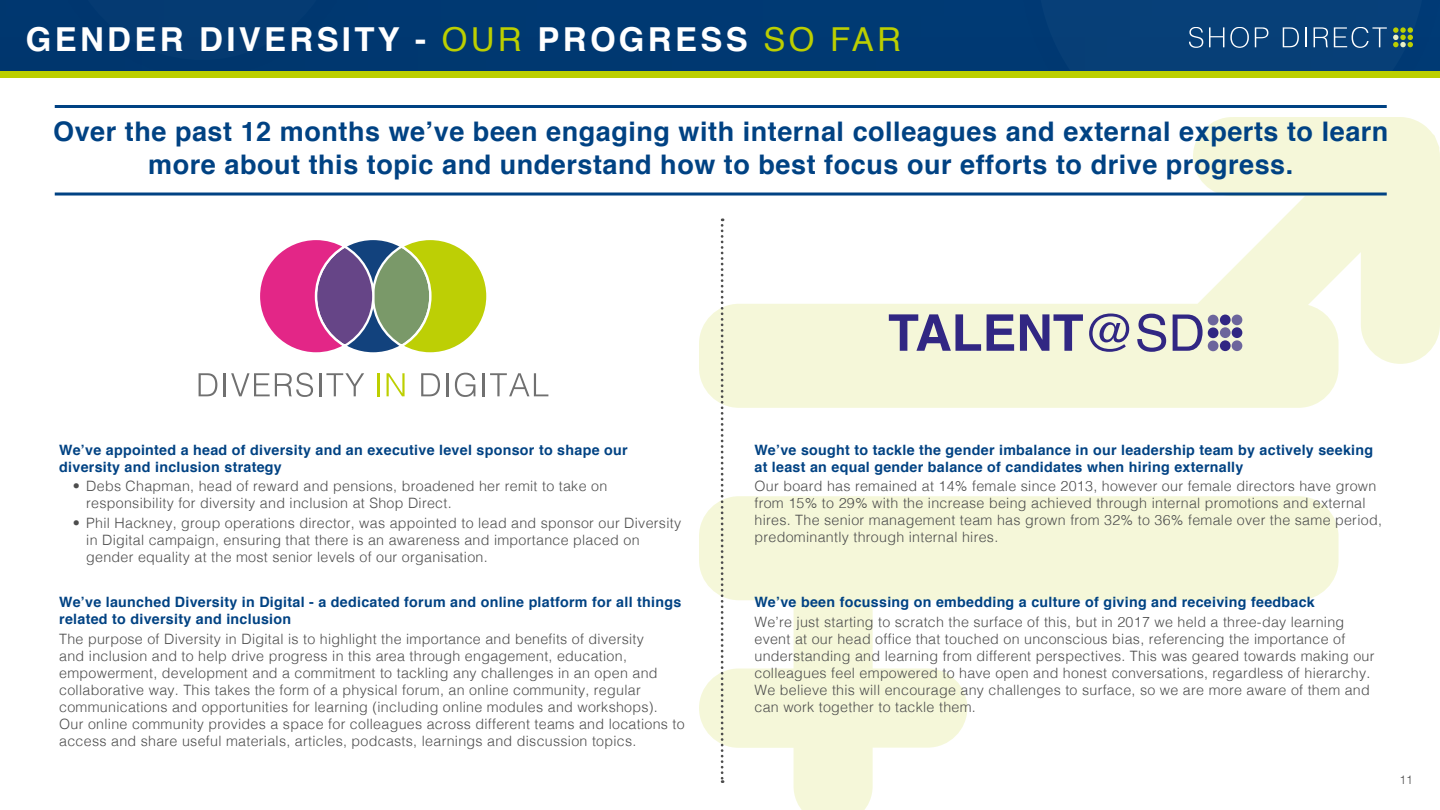
<style>
.page{position:relative;width:1440px;height:810px;background:#fff}
.page>*{position:absolute;margin:0;border:0;box-sizing:border-box;transform-origin:0 0}
.t1{font:700 50.55px "Helvetica";color:#312783}
.t2{font:700 33px "Helvetica";letter-spacing:.1em;color:#fff}
.t3{font:700 27px/32.4px "Helvetica";letter-spacing:.02em;color:#004283;text-align:center}
.t4{font:300 14.25px/17.1px "Helvetica";letter-spacing:.02em;color:#4d4d4d}
.t5{font:700 14.25px/17.1px "Helvetica";letter-spacing:.02em;color:#004283}
.t6{font:300 12px "Helvetica";color:#4d4d4d}
.s1{font-weight:400;color:#bccf00}
.s2{font-weight:400}
</style>
<div class="page">
<div style="left:0;top:0;width:1440px;height:71px;background:#003972"></div>
<svg style="left:699px;top:117px;width:741px;height:291px"></svg>
<svg style="left:699px;top:496px;width:640px;height:314px"></svg>
<svg style="left:1189px;top:27px;width:224px;height:21px"></svg>
<div style="left:0;top:71px;width:1440px;height:7px;background:#bccf00"></div>
<hr style="left:55px;top:105px;width:1332px;height:3px;background:#004283">
<hr style="left:55px;top:193px;width:1332px;height:3px;background:#004283">
<svg style="left:199px;top:373px;width:18px;height:23px"></svg>
<hr style="left:224px;top:373px;width:2px;height:23px;background:#707070">
<svg style="left:231px;top:373px;width:82px;height:24px"></svg>
<hr style="left:319px;top:373px;width:2px;height:23px;background:#707070">
<svg style="left:326px;top:373px;width:38px;height:23px"></svg>
<hr style="left:377px;top:373px;width:2px;height:23px;background:#bdcf00">
<svg style="left:387px;top:373px;width:18px;height:23px"></svg>
<svg style="left:421px;top:373px;width:19px;height:23px"></svg>
<hr style="left:446px;top:373px;width:3px;height:23px;background:#707070">
<svg style="left:455px;top:373px;width:20px;height:24px"></svg>
<hr style="left:483px;top:373px;width:2px;height:23px;background:#707070">
<svg style="left:490px;top:373px;width:58px;height:23px"></svg>
<svg style="left:260px;top:240px;width:227px;height:113px"></svg>
<svg style="left:721px;top:218px;width:2px;height:565px"></svg>
<div style="left:1208px;top:315px;width:10px;height:10px;background:#6c659c;border-radius:50%"></div>
<div style="left:1208px;top:327px;width:10px;height:11px;background:#312783;border-radius:50%"></div>
<div style="left:1208px;top:341px;width:10px;height:10px;background:#6c659c;border-radius:50%"></div>
<div style="left:1220px;top:315px;width:11px;height:10px;background:#312783;border-radius:50%"></div>
<svg style="left:1220px;top:327px;width:11px;height:11px"></svg>
<div style="left:1220px;top:340px;width:11px;height:11px;background:#312783;border-radius:50%"></div>
<svg style="left:1232px;top:315px;width:10px;height:10px"></svg>
<div style="left:1232px;top:327px;width:10px;height:11px;background:#312783;border-radius:50%"></div>
<div style="left:1232px;top:340px;width:10px;height:11px;background:#6c659c;border-radius:50%"></div>
<h2 class="t2" style="left:26px;top:13px;width:877px">GENDER DIVERSITY - <span class="s1">OUR</span> PROGRESS <span class="s1">SO FAR</span></h2>
<h3 class="t3" style="left:53px;top:116px;width:1337px">Over the past 12 months we’ve been engaging with internal colleagues and external experts to learn more about this topic and understand how to best focus our efforts to drive progress.</h3>
<p class="t5" style="left:59px;top:441px;width:570px">We’ve appointed a head of diversity and an executive level sponsor to shape our diversity and inclusion strategy</p>
<p class="t4" style="left:86px;top:477px;width:523px;text-indent:-13px">• Debs Chapman, head of reward and pensions, broadened her remit to take on responsibility for diversity and inclusion at Shop Direct.</p>
<p class="t4" style="left:86px;top:513px;width:596px;text-indent:-13px">• Phil Hackney, group operations director, was appointed to lead and sponsor our Diversity in Digital campaign, ensuring that there is an awareness and importance placed on gender equality at the most senior levels of our organisation.</p>
<p class="t5" style="left:59px;top:594px;width:624px">We’ve launched Diversity in Digital - a dedicated forum and online platform for all things related to diversity and inclusion</p>
<p class="t4" style="left:59px;top:629px;width:627px">The purpose of Diversity in Digital is to highlight the importance and benefits of diversity<br>and inclusion and to help drive progress in this area through engagement, education, empowerment, development and a commitment to tackling any challenges in an open and collaborative way. This takes the form of a physical forum, an online community, regular communications and opportunities for learning (including online modules and workshops).<br>Our online community provides a space for colleagues across different teams and locations to access and share useful materials, articles, podcasts, learnings and discussion topics.</p>
<h1 class="t1" style="left:888px;top:292px;width:319px">TALENT<span class="s2">@SD</span></h1>
<p class="t5" style="left:754px;top:441px;width:620px">We’ve sought to tackle the gender imbalance in our leadership team by actively seeking at least an equal gender balance of candidates when hiring externally</p>
<p class="t4" style="left:754px;top:477px;width:629px">Our board has remained at 14% female since 2013, however our female directors have grown from 15% to 29% with the increase being achieved through internal promotions and external hires. The senior management team has grown from 32% to 36% female over the same period, predominantly through internal hires.</p>
<p class="t5" style="left:754px;top:594px;width:562px">We’ve been focussing on embedding a culture of giving and receiving feedback</p>
<p class="t4" style="left:754px;top:612px;width:622px">We’re just starting to scratch the surface of this, but in 2017 we held a three-day learning event at our head office that touched on unconscious bias, referencing the importance of understanding and learning from different perspectives. This was geared towards making our colleagues feel empowered to have open and honest conversations, regardless of hierarchy.<br>We believe this will encourage any challenges to surface, so we are more aware of them and can work together to tackle them.</p>
<p class="t6" style="left:1400px;top:769px;width:15px">11</p>
</div>
